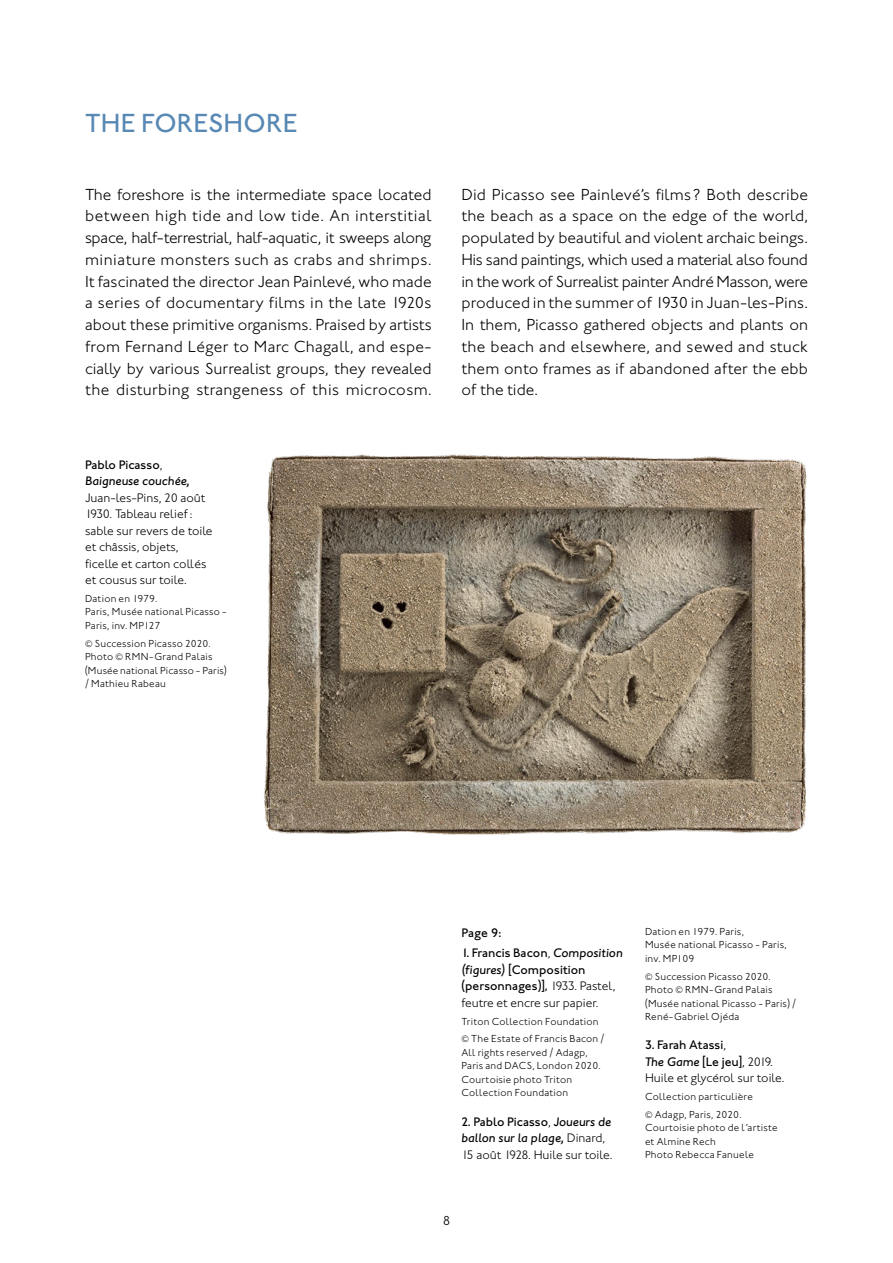
<style>
.page{position:relative;width:893px;height:1263px;background:#fff}
.page>*{position:absolute;margin:0;border:0;box-sizing:border-box;transform-origin:0 0}
.t1{font:500 27px "Johnston ITC";letter-spacing:.005em;color:#5889b4}
.t2{font:300 16.5px/21.8px "Johnston ITC";letter-spacing:.01em;color:#000;text-align:justify}
.t3{font:300 13.5px "Johnston ITC";color:#000}
.t4{font:300 12.75px/16.5px "Johnston ITC";color:#000}
.t5{font:500 12.75px/16.5px "Johnston ITC";color:#000}
.t6{font:italic 500 12.75px "Johnston ITC Pro";color:#000}
.t7{font:300 10.5px/13.5px "Johnston ITC";letter-spacing:.025em;color:#000}
.s1{font-weight:300}
.s2{font-family:"Johnston ITC Pro";font-style:italic}
.s3{font-family:"Johnston ITC";font-weight:300;font-style:normal}
.s4{font-family:"Johnston ITC";font-style:normal}
</style>
<div class="page">
<img style="left:263px;top:454px;width:544px;height:381px">
<h1 class="t1" style="left:85px;top:107px;width:214px">THE FORESHORE</h1>
<p class="t2" style="left:85px;top:183px;width:348px">The foreshore is the intermediate space located between high tide and low tide. An interstitial space, half-terrestrial, half-aquatic, it sweeps along miniature monsters such as crabs and shrimps.<br>It fascinated the director Jean Painlevé, who made a series of documentary films in the late 1920s about these primitive organisms. Praised by artists from Fernand Léger to Marc Chagall, and espe&shy;cially by various Surrealist groups, they revealed the disturbing strangeness of this microcosm.</p>
<p class="t2" style="left:461px;top:183px;width:348px">Did Picasso see Painlevé’s films ? Both describe the beach as a space on the edge of the world, populated by beautiful and violent archaic beings.<br>His sand paintings, which used a material also found in the work of Surrealist painter André Masson, were produced in the summer of 1930 in Juan-les-Pins.<br>In them, Picasso gathered objects and plants on the beach and elsewhere, and sewed and stuck them onto frames as if abandoned after the ebb of the tide.</p>
<p class="t5" style="left:85px;top:456px;width:79px">Pablo Picasso<span class="s1">,</span></p>
<p class="t6" style="left:85px;top:473px;width:106px">Baigneuse couchée,</p>
<p class="t4" style="left:85px;top:489px;width:129px">Juan-les-Pins, 20 août<br>1930. Tableau relief: sable sur revers de toile et châssis, objets, ficelle et carton collés et cousus sur toile.</p>
<p class="t7" style="left:85px;top:592px;width:143px">Dation en 1979.<br>Paris, Musée national Picasso -<br>Paris, inv. MP127</p>
<p class="t7" style="left:85px;top:636px;width:143px">© Succession Picasso 2020.<br>Photo © RMN-Grand Palais (Musée national Picasso - Paris) / Mathieu Rabeau</p>
<p class="t5" style="left:461px;top:924px;width:42px">Page 9:</p>
<p class="t5" style="left:461px;top:945px;width:163px">1. Francis Bacon<span class="s1">,</span> <span class="s2">Composition (figures)</span> [Composition (personnages)], <span class="s1">1933. Pastel, feutre et encre sur papier.</span></p>
<p class="t7" style="left:461px;top:1012px;width:145px;line-height:17.7px">Triton Collection Foundation © The Estate of Francis Bacon /</p>
<p class="t7" style="left:461px;top:1046px;width:141px">All rights reserved / Adagp,<br>Paris and DACS, London 2020.<br>Courtoisie photo Triton<br>Collection Foundation</p>
<p class="t5" style="left:461px;top:1113px;width:151px">2. Pablo Picasso<span class="s1">,</span> <span class="s2">Joueurs de</span></p>
<p class="t6" style="left:461px;top:1130px;width:145px">ballon sur la plage, <span class="s3">Dinard,</span></p>
<p class="t4" style="left:461px;top:1146px;width:152px">15 août 1928. Huile sur toile.</p>
<p class="t3" style="left:443px;top:1213px;width:9px">8</p>
<p class="t7" style="left:645px;top:925px;width:143px">Dation en 1979. Paris,<br>Musée national Picasso - Paris, inv. MP109</p>
<p class="t7" style="left:645px;top:969px;width:153px">© Succession Picasso 2020.<br>Photo © RMN-Grand Palais (Musée national Picasso - Paris) /<br>René-Gabriel Ojéda</p>
<p class="t5" style="left:645px;top:1037px;width:83px">3. Farah Atassi<span class="s1">,</span></p>
<p class="t6" style="left:645px;top:1054px;width:129px">The Game <span class="s4">[Le jeu]</span><span class="s3">, 2019.</span></p>
<p class="t4" style="left:645px;top:1070px;width:141px">Huile et glycérol sur toile.</p>
<p class="t7" style="left:645px;top:1088px;width:109px;line-height:17.7px">Collection particulière © Adagp, Paris, 2020.</p>
<p class="t7" style="left:645px;top:1121px;width:134px">Courtoisie photo de l’artiste et Almine Rech<br>Photo Rebecca Fanuele</p>
</div>
